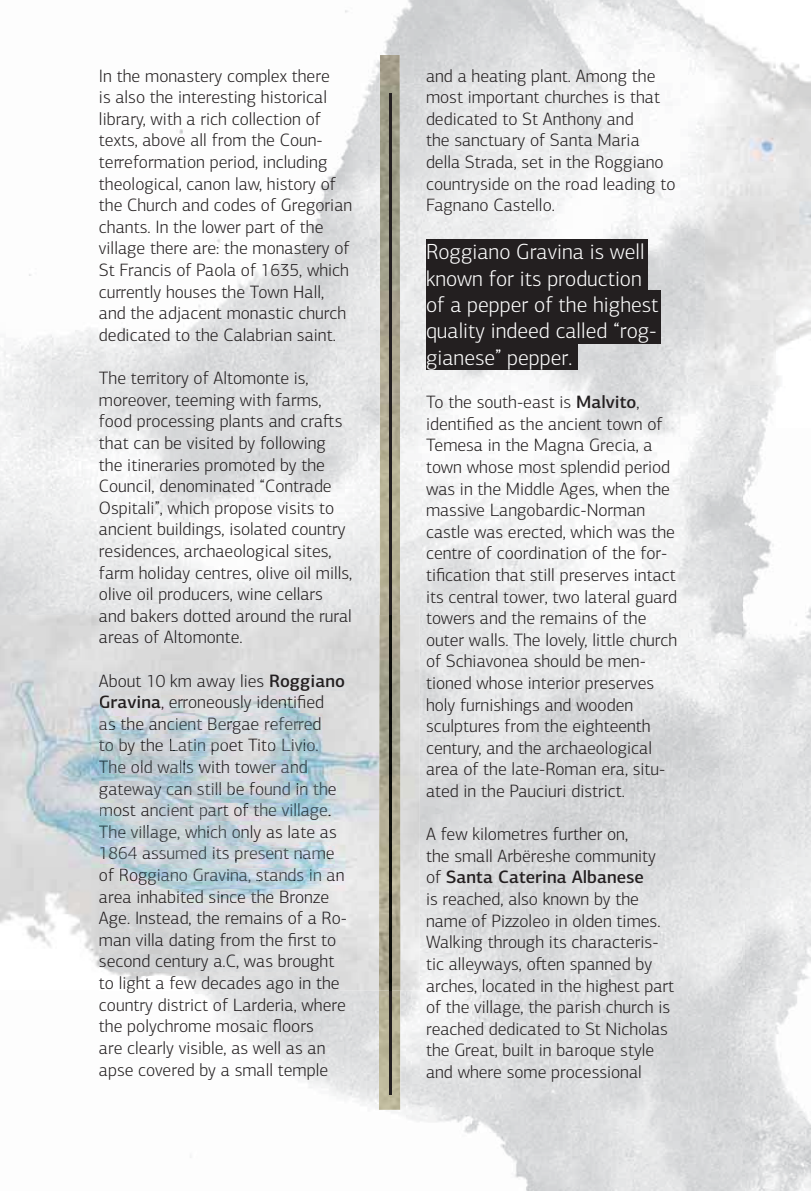
<style>
.page{position:relative;width:811px;height:1191px;background:#fff}
.page>*{position:absolute;margin:0;border:0;box-sizing:border-box;transform-origin:0 0}
.t1{font:300 22px/26.4px "PF Centro Sans Pro";color:#fff}
.t2{font:300 18px/21.6px "PF Centro Sans Pro";color:#231f20}
.t3{font:300 18px/21.6px "PF Centro Sans Pro";color:#221e1f}
.s1{font-weight:500}
.s2{color:#211e1f}
.s3{color:#141a1e}
.s4{color:#211d1f}
.s5{color:#211e1e}
.s6{color:#0f191e}
.s7{color:#201d1e}
.s8{color:#0b191e}
.s9{color:#06191d}
.s10{color:#211d1e}
.s11{color:#06181d}
.s12{color:#181b1e}
.s13{color:#07181e}
.s14{color:#1b1c1f}
.s15{color:#171b1e}
.s16{color:#07191f}
.s17{color:#1b1c1e}
.s18{color:#1f1d1f}
.s19{color:#07181f}
.s20{color:#0c181f}
.s21{color:#1c1c1e}
.s22{color:#06181e}
.s23{color:#171b1f}
.s24{color:#081820}
.s25{color:#201e1f}
.s26{color:#08181f}
.s27{color:#201d1f}
.s28{color:#08191f}
.s29{color:#0a191e}
</style>
<div class="page">
<img style="left:0;top:0;width:472px;height:630px">
<img style="left:472px;top:0;width:271px;height:1191px">
<img style="left:743px;top:385px;width:68px;height:806px">
<img style="left:190px;top:990px;width:216px;height:168px">
<div style="left:100px;top:609px;width:252px;height:6px;background:#e1e2e3"></div>
<img style="left:190px;top:990px;width:150px;height:3px">
<img style="left:705px;top:0;width:72px;height:385px">
<img style="left:379px;top:55px;width:21px;height:1054px">
<hr style="left:389px;top:94px;width:2px;height:1001px;background:#231f20">
<div style="left:426px;top:240px;width:222px;height:26px;background:#231f20"></div>
<div style="left:426px;top:266px;width:222px;height:26px;background:#231f20"></div>
<div style="left:426px;top:290px;width:234px;height:53px;background:#231f20"></div>
<div style="left:426px;top:343px;width:152px;height:27px;background:#231f20"></div>
<img style="left:0;top:615px;width:420px;height:375px">
<img style="left:379px;top:615px;width:21px;height:375px">
<img style="left:389px;top:615px;width:2px;height:375px">
<div style="left:100px;top:630px;width:142px;height:13px;background:#dddedf"></div>
<div style="left:99px;top:674px;width:165px;height:16px;background:#d8d9da"></div>
<img style="left:270px;top:674px;width:75px;height:16px">
<img style="left:100px;top:695px;width:61px;height:13px">
<img style="left:162px;top:695px;width:162px;height:17px">
<img style="left:100px;top:717px;width:221px;height:16px">
<img style="left:99px;top:738px;width:220px;height:17px">
<img style="left:99px;top:760px;width:209px;height:13px">
<img style="left:100px;top:781px;width:237px;height:17px">
<img style="left:100px;top:803px;width:231px;height:17px">
<img style="left:99px;top:825px;width:238px;height:16px">
<img style="left:101px;top:846px;width:234px;height:17px">
<img style="left:100px;top:868px;width:244px;height:17px">
<img style="left:100px;top:890px;width:229px;height:12px">
<img style="left:99px;top:911px;width:241px;height:17px">
<img style="left:100px;top:932px;width:236px;height:17px">
<img style="left:100px;top:954px;width:234px;height:17px">
<img style="left:777px;top:63px;width:34px;height:364px">
<p class="t2" style="left:99px;top:67px;width:255px">In the monastery complex there<br>is also the interesting historical library, with a rich collection of texts, above all from the Coun&shy;terreformation period, including theological, canon law, history of the Church and codes of Gregorian chants. In the lower part of the village there are: the monastery of St Francis of Paola of 1635, which currently houses the Town Hall, and the adjacent monastic church dedicated to the Calabrian saint.</p>
<p class="t2" style="left:99px;top:369px;width:255px">The territory of Altomonte is, moreover, teeming with farms, food processing plants and cra-s that can be visited by following the itineraries promoted by the Council, denominated “Contrade Ospitali”, which propose visits to ancient buildings, isolated country residences, archaeological sites, farm holiday centres, olive oil mills, olive oil producers, wine cellars</p>
<p class="t3" style="left:99px;top:607px;width:254px">and bakers dotted around the rural areas of Altomonte.</p>
<p class="t3" style="left:99px;top:671px;width:249px">About 10 km away lies <span class="s1">Roggiano<br>Gravina</span>, erroneously id<span class="s2">en</span>tified<br><span class="s3">as</span> <span class="s2">t</span>he a<span class="s2">ncie</span><span class="s4">nt</span> <span class="s5">Ber</span><span class="s6">g</span>a<span class="s2">e re</span><span class="s7">fe</span><span class="s8">rr</span><span class="s9">e</span><span class="s6">d<br></span><span class="s10">to</span> <span class="s2">b</span>y <span class="s11">t</span><span class="s12">h</span>e <span class="s5">La</span><span class="s7">ti</span><span class="s13">n</span> <span class="s14">po</span>et Tit<span class="s2">o</span> <span class="s8">Li</span><span class="s7">vi</span><span class="s14">o.<br></span><span class="s3">Th</span><span class="s15">e</span> <span class="s8">ol</span><span class="s16">d</span> <span class="s17">wa</span><span class="s15">lls</span> <span class="s2">wi</span>th t<span class="s2">ow</span><span class="s17">er</span> <span class="s18">a</span><span class="s19">nd </span><span class="s20">ga</span><span class="s10">te</span><span class="s12">wa</span><span class="s7">y</span> <span class="s17">ca</span><span class="s8">n</span> <span class="s15">st</span><span class="s10">ill</span> <span class="s21">be</span> <span class="s2">fou</span><span class="s7">nd</span> <span class="s16">i</span><span class="s6">n</span> <span class="s22">th</span>e <span class="s5">mo</span>st a<span class="s17">nc</span><span class="s6">ie</span><span class="s7">nt</span> <span class="s10">p</span><span class="s19">ar</span>t of <span class="s23">t</span><span class="s19">he</span> <span class="s8">v</span><span class="s24">il</span><span class="s19">la</span><span class="s8">ge</span><span class="s18">.<br></span><span class="s19">Th</span><span class="s8">e</span> <span class="s10">vill</span><span class="s7">ag</span><span class="s17">e,</span> <span class="s10">w</span><span class="s17">hi</span><span class="s3">ch</span> <span class="s6">o</span>nly as late as<br><span class="s8">18</span><span class="s10">64</span> <span class="s12">a</span><span class="s16">s</span><span class="s17">s</span><span class="s7">umed i</span><span class="s5">ts</span> <span class="s10">pre</span><span class="s3">se</span><span class="s25">nt</span> <span class="s23">n</span><span class="s8">am</span><span class="s2">e </span>of Rog<span class="s26">gi</span><span class="s6">an</span><span class="s10">o</span> <span class="s7">Grav</span><span class="s17">in</span><span class="s15">a,</span> <span class="s2">s</span><span class="s6">tand</span><span class="s27">s</span> <span class="s14">in</span> <span class="s2">a</span>n area inhab<span class="s28">it</span>ed since <span class="s24">t</span><span class="s19">h</span><span class="s29">e</span> Bronze<br>Age. Instead, the remains of a Ro&shy;man villa dating from the first to second century a.C, was brought to light a few decades ago in the</p>
<p class="t2" style="left:99px;top:995px;width:248px">country district of Larderia, where the polychrome mosaic floors<br>are clearly visible, as well as an apse covered by a small temple</p>
<p class="t2" style="left:426px;top:67px;width:251px">and a heating plant. Among the most important churches is that dedicated to St Anthony and<br>the sanctuary of Santa Maria della Strada, set in the Roggiano countryside on the road leading to<br>Fagnano Castello.</p>
<p class="t1" style="left:426px;top:241px;width:234px">Roggiano Gravina is well known for its production of a pepper of the highest quality indeed called “rog&shy;gianese” pepper.</p>
<p class="t2" style="left:426px;top:393px;width:253px">To the south-east is <span class="s1">Malvito</span>, identified as the ancient town of<br>Temesa in the Magna Grecia, a town whose most splendid period was in the Middle Ages, when the massive Langobardic-Norman castle was erected, which was the centre of coordination of the for&shy;tification that still preserves intact its central tower, two lateral guard towers and the remains of the outer walls. The lovely, little church of Schiavonea should be men&shy;tioned whose interior preserves holy furnishings and wooden sculptures from the eighteenth century, and the archaeological area of the late-Roman era, situ&shy;ated in the Pauciuri district.</p>
<p class="t2" style="left:426px;top:825px;width:250px">A few kilometres further on,<br>the small Arbëreshe community of <span class="s1">Santa Caterina Albanese<br></span>is reached, also known by the name of Pizzoleo in olden times.<br>Walking through its characteris&shy;tic alleyways, o-en spanned by arches, located in the highest part of the village, the parish church is reached dedicated to St Nicholas the Great, built in baroque style and where some processional</p>
</div>
